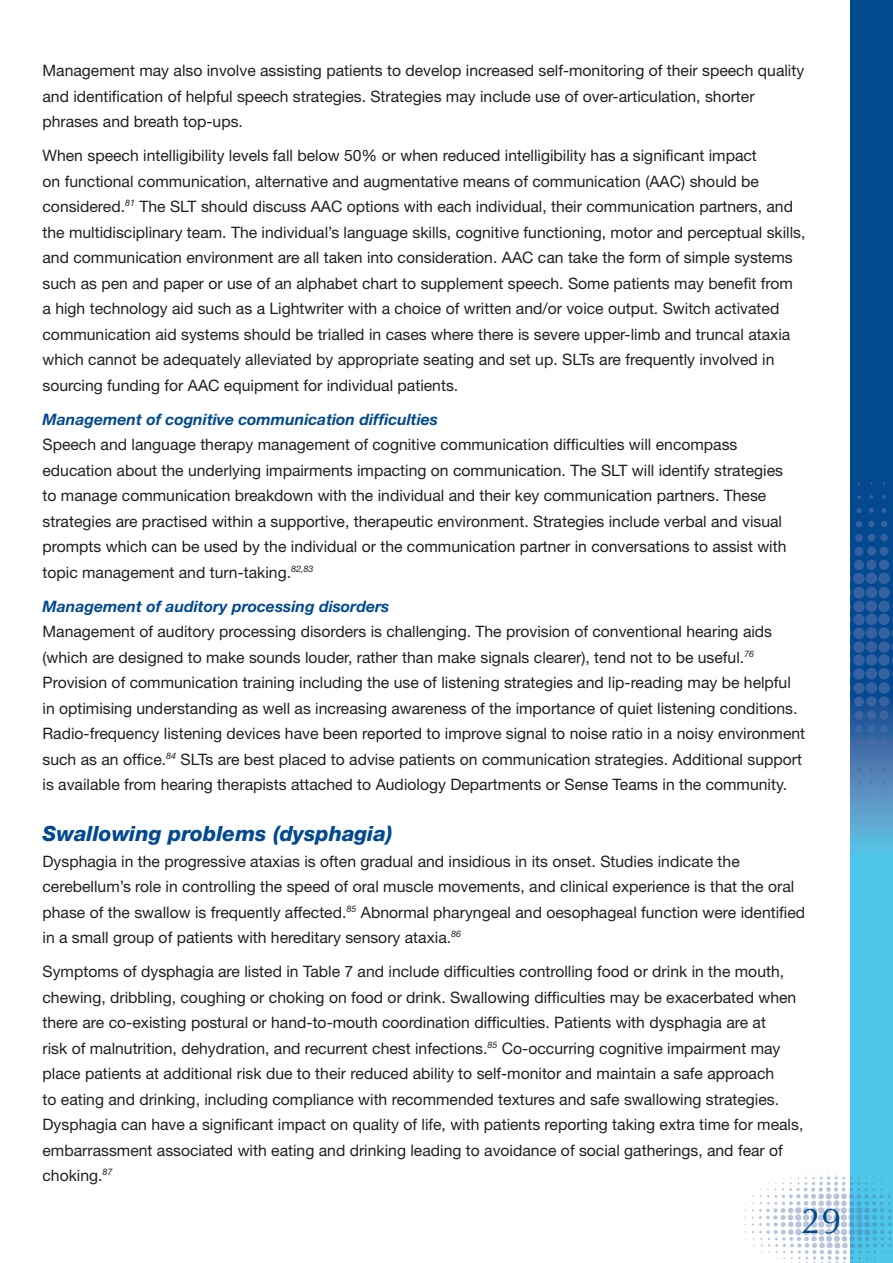
<style>
.page{position:relative;width:893px;height:1263px;background:#fff}
.page>*{position:absolute;margin:0;border:0;box-sizing:border-box;transform-origin:0 0}
.t1{font:36px "Optima";color:#014990}
.t2{font:italic 800 21px "Helvetica Neue";color:#014990}
.t3{font:15.75px/25.5px "Helvetica Neue";color:#231f20}
.t4{font:italic 700 15.75px "Helvetica Neue";color:#014990}
</style>
<div class="page">
<svg style="left:850px;top:0;width:43px;height:1263px;background:#2277b0"></svg>
<svg style="left:891px;top:588px;width:2px;height:103px"></svg>
<div style="left:878px;top:614px;width:12px;height:11px;background:#3661a0;border-radius:50%"></div>
<svg style="left:878px;top:627px;width:12px;height:12px"></svg>
<div style="left:878px;top:601px;width:12px;height:11px;background:#3661a0;border-radius:50%"></div>
<div style="left:878px;top:587px;width:12px;height:11px;background:#3661a0;border-radius:50%"></div>
<svg style="left:882px;top:495px;width:4px;height:4px"></svg>
<svg style="left:882px;top:508px;width:5px;height:5px"></svg>
<svg style="left:881px;top:521px;width:6px;height:6px"></svg>
<div style="left:880px;top:534px;width:8px;height:7px;background:#3661a0;border-radius:50%"></div>
<svg style="left:880px;top:547px;width:9px;height:9px"></svg>
<div style="left:879px;top:560px;width:10px;height:10px;background:#3661a0;border-radius:50%"></div>
<div style="left:878px;top:573px;width:12px;height:11px;background:#3661a0;border-radius:50%"></div>
<svg style="left:878px;top:641px;width:12px;height:12px"></svg>
<svg style="left:878px;top:654px;width:12px;height:12px"></svg>
<div style="left:878px;top:668px;width:12px;height:11px;background:#3661a0;border-radius:50%"></div>
<svg style="left:882px;top:767px;width:4px;height:4px"></svg>
<svg style="left:882px;top:753px;width:5px;height:5px"></svg>
<svg style="left:881px;top:739px;width:6px;height:6px"></svg>
<div style="left:880px;top:725px;width:8px;height:7px;background:#4068a4;border-radius:50%"></div>
<div style="left:880px;top:711px;width:9px;height:8px;background:#3f65a3;border-radius:50%"></div>
<div style="left:879px;top:696px;width:10px;height:10px;background:#3962a1;border-radius:50%"></div>
<svg style="left:878px;top:682px;width:12px;height:12px"></svg>
<div style="left:866px;top:613px;width:11px;height:12px;background:#3661a0;border-radius:50%"></div>
<div style="left:866px;top:627px;width:11px;height:12px;background:#3661a0;border-radius:50%"></div>
<div style="left:866px;top:600px;width:11px;height:12px;background:#3661a0;border-radius:50%"></div>
<div style="left:866px;top:587px;width:11px;height:11px;background:#3661a0;border-radius:50%"></div>
<svg style="left:870px;top:495px;width:3px;height:4px"></svg>
<svg style="left:869px;top:508px;width:5px;height:5px"></svg>
<div style="left:868px;top:521px;width:7px;height:6px;background:#3661a0;border-radius:50%"></div>
<div style="left:868px;top:534px;width:7px;height:7px;background:#3661a0;border-radius:50%"></div>
<div style="left:867px;top:547px;width:9px;height:9px;background:#3661a0;border-radius:50%"></div>
<div style="left:866px;top:560px;width:11px;height:10px;background:#3661a0;border-radius:50%"></div>
<div style="left:866px;top:572px;width:11px;height:12px;background:#3661a0;border-radius:50%"></div>
<div style="left:866px;top:641px;width:11px;height:11px;background:#3661a0;border-radius:50%"></div>
<div style="left:866px;top:654px;width:11px;height:12px;background:#3661a0;border-radius:50%"></div>
<div style="left:866px;top:668px;width:11px;height:11px;background:#3661a0;border-radius:50%"></div>
<svg style="left:870px;top:767px;width:3px;height:4px"></svg>
<svg style="left:869px;top:753px;width:5px;height:5px"></svg>
<div style="left:868px;top:739px;width:7px;height:6px;background:#4d6ca8;border-radius:50%"></div>
<div style="left:868px;top:725px;width:7px;height:7px;background:#4068a4;border-radius:50%"></div>
<div style="left:867px;top:710px;width:9px;height:9px;background:#3f65a3;border-radius:50%"></div>
<div style="left:866px;top:696px;width:11px;height:10px;background:#3962a1;border-radius:50%"></div>
<div style="left:866px;top:682px;width:11px;height:11px;background:#3661a0;border-radius:50%"></div>
<svg style="left:850px;top:560px;width:1px;height:147px"></svg>
<div style="left:853px;top:614px;width:12px;height:11px;background:#3661a0;border-radius:50%"></div>
<div style="left:853px;top:628px;width:12px;height:11px;background:#3661a0;border-radius:50%"></div>
<div style="left:853px;top:601px;width:12px;height:11px;background:#3661a0;border-radius:50%"></div>
<div style="left:853px;top:587px;width:12px;height:11px;background:#3661a0;border-radius:50%"></div>
<svg style="left:857px;top:495px;width:4px;height:4px"></svg>
<svg style="left:856px;top:508px;width:5px;height:5px"></svg>
<svg style="left:856px;top:521px;width:6px;height:6px"></svg>
<div style="left:855px;top:534px;width:8px;height:8px;background:#3661a0;border-radius:50%"></div>
<div style="left:854px;top:547px;width:9px;height:9px;background:#3661a0;border-radius:50%"></div>
<svg style="left:854px;top:560px;width:10px;height:10px"></svg>
<div style="left:853px;top:573px;width:12px;height:11px;background:#3661a0;border-radius:50%"></div>
<svg style="left:853px;top:641px;width:12px;height:12px"></svg>
<svg style="left:853px;top:654px;width:12px;height:12px"></svg>
<svg style="left:853px;top:668px;width:12px;height:12px"></svg>
<svg style="left:857px;top:768px;width:4px;height:3px"></svg>
<svg style="left:856px;top:753px;width:5px;height:5px"></svg>
<svg style="left:856px;top:739px;width:6px;height:6px"></svg>
<div style="left:855px;top:725px;width:8px;height:8px;background:#4068a4;border-radius:50%"></div>
<div style="left:854px;top:711px;width:9px;height:9px;background:#3f65a3;border-radius:50%"></div>
<div style="left:854px;top:697px;width:10px;height:10px;background:#3a62a1;border-radius:50%"></div>
<svg style="left:853px;top:682px;width:12px;height:12px"></svg>
<svg style="left:744px;top:1173px;width:148px;height:90px"></svg>
<div style="left:856px;top:1221px;width:7px;height:7px;background:#4da2cf;border-radius:50%"></div>
<p class="t3" style="left:43px;top:58px;width:763px">Management may also involve assisting patients to develop increased self-monitoring of their speech quality and identification of helpful speech strategies. Strategies may include use of over-articulation, shorter phrases and breath top-ups.</p>
<p class="t3" style="left:43px;top:143px;width:764px">When speech intelligibility levels fall below 50% or when reduced intelligibility has a significant impact<br>on functional communication, alternative and augmentative means of communication (AAC) should be considered.<sup>81</sup> The SLT should discuss AAC options with each individual, their communication partners, and the multidisciplinary team. The individual’s language skills, cognitive functioning, motor and perceptual skills, and communication environment are all taken into consideration. AAC can take the form of simple systems such as pen and paper or use of an alphabet chart to supplement speech. Some patients may benefit from<br>a high technology aid such as a Lightwriter with a choice of written and/or voice output. Switch activated communication aid systems should be trialled in cases where there is severe upper-limb and truncal ataxia which cannot be adequately alleviated by appropriate seating and set up. SLTs are frequently involved in sourcing funding for AAC equipment for individual patients.</p>
<p class="t4" style="left:43px;top:409px;width:397px">Management of cognitive communication difficulties</p>
<p class="t3" style="left:43px;top:432px;width:745px">Speech and language therapy management of cognitive communication difficulties will encompass education about the underlying impairments impacting on communication. The SLT will identify strategies to manage communication breakdown with the individual and their key communication partners. These strategies are practised within a supportive, therapeutic environment. Strategies include verbal and visual prompts which can be used by the individual or the communication partner in conversations to assist with topic management and turn-taking.<sup>82,83</sup></p>
<p class="t4" style="left:43px;top:596px;width:348px">Management of auditory processing disorders</p>
<p class="t3" style="left:43px;top:619px;width:764px">Management of auditory processing disorders is challenging. The provision of conventional hearing aids (which are designed to make sounds louder, rather than make signals clearer), tend not to be useful.<sup>76<br></sup>Provision of communication training including the use of listening strategies and lip-reading may be helpful in optimising understanding as well as increasing awareness of the importance of quiet listening conditions.<br>Radio-frequency listening devices have been reported to improve signal to noise ratio in a noisy environment such as an office.<sup>84</sup> SLTs are best placed to advise patients on communication strategies. Additional support is available from hearing therapists attached to Audiology Departments or Sense Teams in the community.</p>
<h2 class="t2" style="left:43px;top:821px;width:352px">Swallowing problems (dysphagia)</h2>
<p class="t3" style="left:43px;top:848px;width:764px">Dysphagia in the progressive ataxias is often gradual and insidious in its onset. Studies indicate the cerebellum’s role in controlling the speed of oral muscle movements, and clinical experience is that the oral phase of the swallow is frequently affected.<sup>85</sup> Abnormal pharyngeal and oesophageal function were identified in a small group of patients with hereditary sensory ataxia.<sup>86</sup></p>
<p class="t3" style="left:43px;top:959px;width:762px">Symptoms of dysphagia are listed in Table 7 and include difficulties controlling food or drink in the mouth, chewing, dribbling, coughing or choking on food or drink. Swallowing difficulties may be exacerbated when there are co-existing postural or hand-to-mouth coordination difficulties. Patients with dysphagia are at<br>risk of malnutrition, dehydration, and recurrent chest infections.<sup>85</sup> Co-occurring cognitive impairment may place patients at additional risk due to their reduced ability to self-monitor and maintain a safe approach<br>to eating and drinking, including compliance with recommended textures and safe swallowing strategies.<br>Dysphagia can have a significant impact on quality of life, with patients reporting taking extra time for meals, embarrassment associated with eating and drinking leading to avoidance of social gatherings, and fear of choking.<sup>87</sup></p>
<h1 class="t1" style="left:801px;top:1200px;width:42px">29</h1>
</div>
